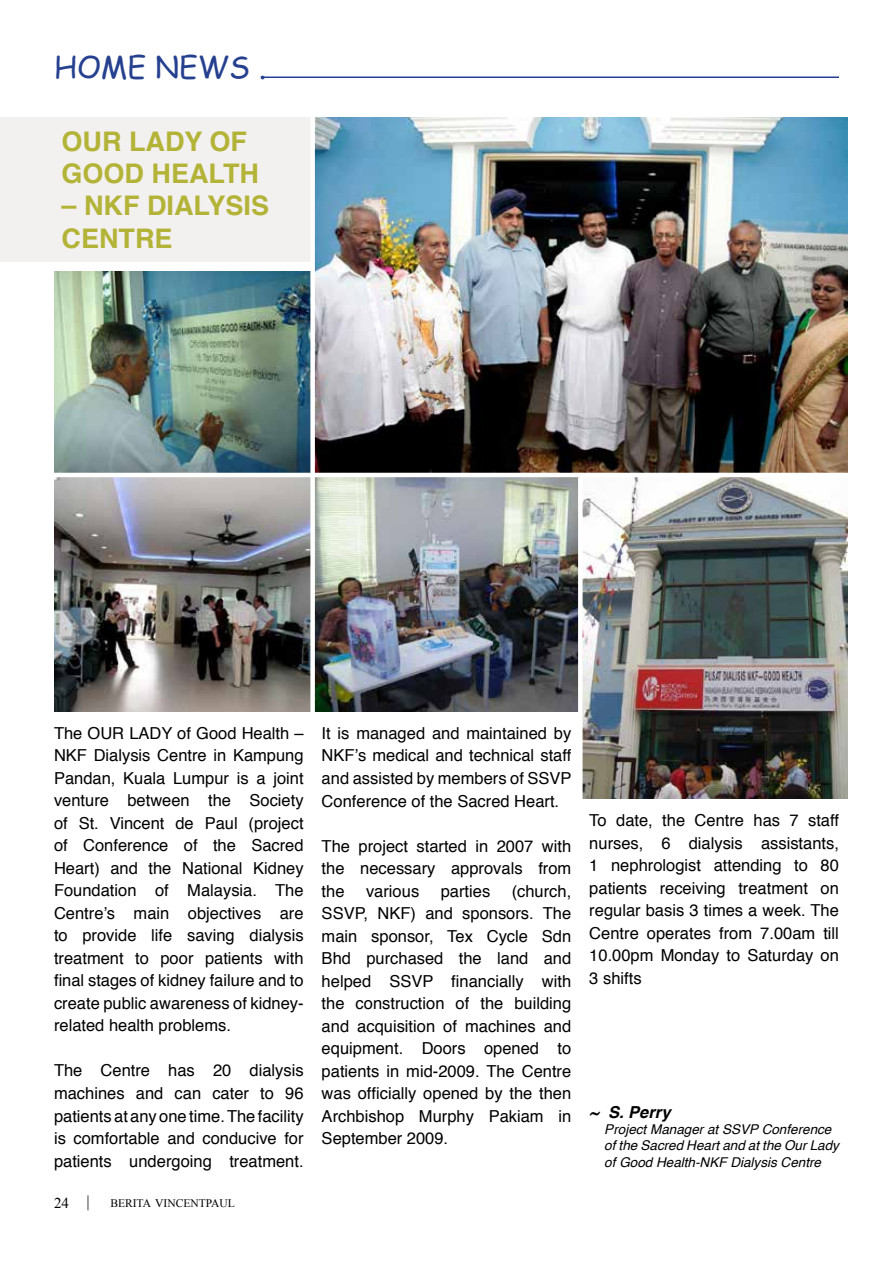
<style>
.page{position:relative;width:893px;height:1263px;background:#fff}
.page>*{position:absolute;margin:0;border:0;box-sizing:border-box;transform-origin:0 0}
.t1{font:30px "Comic Sans MS";color:#25408f}
.t2{font:700 27px/32.4px "Helvetica";color:#b3b337}
.t3{font:16.5px/22.5px "Helvetica";color:#000;text-align:justify}
.t4{font:italic 700 16.5px "Helvetica";color:#000}
.t5{font:15px "Times New Roman";color:#000}
.t6{font:italic 13.5px/16.2px "Helvetica";color:#000}
.t7{font:11.55px "Times New Roman";color:#000}
.s1{font-size:16.5px}
</style>
<div class="page">
<hr style="left:261px;top:76px;width:578px;height:2px;background:#25408f">
<img style="left:315px;top:117px;width:533px;height:356px">
<div style="left:0;top:117px;width:313px;height:144px;background:#f3f0f0"></div>
<img style="left:54px;top:271px;width:256px;height:440px">
<img style="left:315px;top:477px;width:263px;height:234px">
<img style="left:583px;top:477px;width:265px;height:321px">
<hr style="left:37px;top:473px;width:829px;height:4px;background:#fff">
<div style="left:310px;top:98px;width:5px;height:628px;background:#fff"></div>
<h1 class="t1" style="left:54px;top:45px;width:214px">HOME NEWS .</h1>
<h2 class="t2" style="left:62px;top:125px;width:199px">OUR LADY OF<br>GOOD HEALTH</h2>
<h2 class="t2" style="left:62px;top:190px;width:209px">– NKF DIALYSIS<br>CENTRE</h2>
<p class="t3" style="left:54px;top:722px;width:251px">The OUR LADY of Good Health – NKF Dialysis Centre in Kampung Pandan, Kuala Lumpur is a joint venture between the Society of St. Vincent de Paul (project of Conference of the Sacred Heart) and the National Kidney Foundation of Malaysia. The Centre’s main objectives are to provide life saving dialysis treatment to poor patients with final stages of kidney failure and to create public awareness of kidney&shy;related health problems.</p>
<p class="t3" style="left:54px;top:1060px;width:251px">The Centre has 20 dialysis machines and can cater to 96 patients at any one time. The facility is comfortable and conducive for patients undergoing treatment.</p>
<p class="t5" style="left:54px;top:1192px;width:37px">24 <span class="s1">|</span></p>
<p class="t7" style="left:110px;top:1196px;width:126px">BERITA VINCENTPAUL</p>
<p class="t3" style="left:322px;top:722px;width:251px">It is managed and maintained by NKF’s medical and technical staff and assisted by members of SSVP Conference of the Sacred Heart.</p>
<p class="t3" style="left:322px;top:835px;width:251px">The project started in 2007 with the necessary approvals from the</p>
<p class="t3" style="left:322px;top:880px;width:251px;text-indent:190px">(church, SSVP, NKF) and sponsors. The main sponsor, Tex Cycle Sdn Bhd purchased the land and helped SSVP financially with the construction of the building and acquisition of machines and equipment. Doors opened to patients in mid-2009. The Centre was officially opened by the then Archbishop Murphy Pakiam in September 2009.</p>
<p class="t3" style="left:366px;top:880px;width:55px">various</p>
<p class="t3" style="left:441px;top:880px;width:51px">parties</p>
<p class="t3" style="left:589px;top:810px;width:251px">To date, the Centre has 7 staff nurses, 6 dialysis assistants, 1 nephrologist attending to 80 patients receiving treatment on regular basis 3 times a week. The Centre operates from 7.00am till 10.00pm Monday to Saturday on 3 shifts</p>
<p class="t4" style="left:589px;top:1098px;width:83px">~ S. Perry</p>
<p class="t6" style="left:604px;top:1122px;width:236px">Project Manager at SSVP Conference of the Sacred Heart and at the Our Lady of Good Health-NKF Dialysis Centre</p>
</div>
